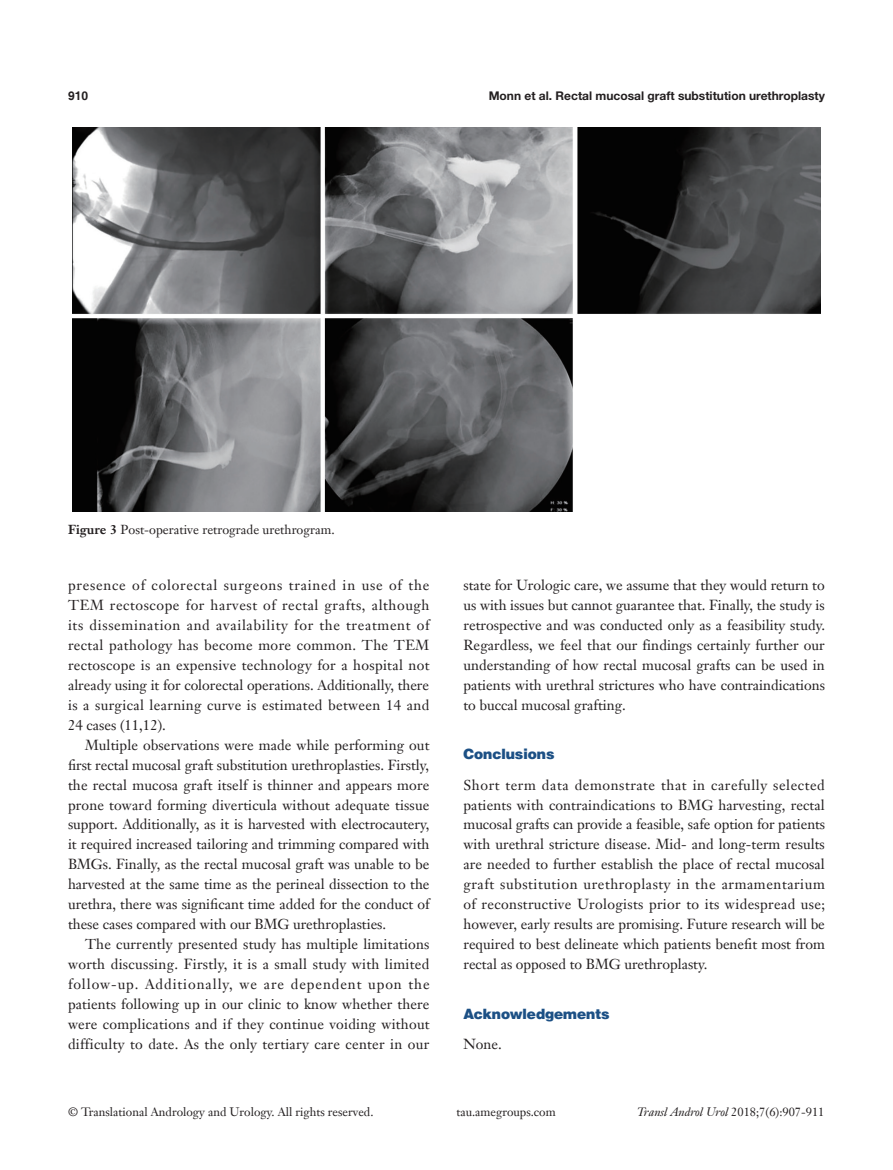
<style>
.page{position:relative;width:893px;height:1170px;background:#fff}
.page>*{position:absolute;margin:0;border:0;box-sizing:border-box;transform-origin:0 0}
.t1{font:14.25px/20px "Janson Text LT";color:#231f20;text-align:justify}
.t2{font:900 14.25px "Helvetica";color:#1c5085}
.t3{font:12.75px "Janson Text LT";color:#231f20}
.t4{font:12px "Janson Text LT";color:#231f20}
.t5{font:700 12px "Helvetica Neue LT Pro";color:#231f20}
.t6{font:700 12px "Helvetica";color:#231f20}
.s1{font-weight:700}
.s2{font-style:italic}
</style>
<div class="page">
<img style="left:72px;top:128px;width:749px;height:383px">
<p class="t6" style="left:68px;top:88px;width:22px">910</p>
<p class="t5" style="left:489px;top:88px;width:338px">Monn et al. Rectal mucosal graft substitution urethroplasty</p>
<p class="t3" style="left:68px;top:521px;width:268px"><span class="s1">Figure 3</span> Post-operative retrograde urethrogram.</p>
<p class="t1" style="left:68px;top:575px;width:363px">presence of colorectal surgeons trained in use of the TEM rectoscope for harvest of rectal grafts, although its dissemination and availability for the treatment of rectal pathology has become more common. The TEM rectoscope is an expensive technology for a hospital not already using it for colorectal operations. Additionally, there is a surgical learning curve is estimated between 14 and 24 cases (11,12).</p>
<p class="t1" style="left:68px;top:734px;width:363px;text-indent:17px">Multiple observations were made while performing out first rectal mucosal graft substitution urethroplasties. Firstly, the rectal mucosa graft itself is thinner and appears more prone toward forming diverticula without adequate tissue support. Additionally, as it is harvested with electrocautery, it required increased tailoring and trimming compared with BMGs. Finally, as the rectal mucosal graft was unable to be harvested at the same time as the perineal dissection to the urethra, there was significant time added for the conduct of these cases compared with our BMG urethroplasties.</p>
<p class="t1" style="left:68px;top:934px;width:363px;text-indent:17px">The currently presented study has multiple limitations worth discussing. Firstly, it is a small study with limited follow-up. Additionally, we are dependent upon the patients following up in our clinic to know whether there were complications and if they continue voiding without difficulty to date. As the only tertiary care center in our</p>
<p class="t1" style="left:463px;top:575px;width:363px">state for Urologic care, we assume that they would return to us with issues but cannot guarantee that. Finally, the study is retrospective and was conducted only as a feasibility study.<br>Regardless, we feel that our findings certainly further our understanding of how rectal mucosal grafts can be used in patients with urethral strictures who have contraindications to buccal mucosal grafting.</p>
<p class="t2" style="left:463px;top:745px;width:92px">Conclusions</p>
<p class="t1" style="left:463px;top:774px;width:363px">Short term data demonstrate that in carefully selected patients with contraindications to BMG harvesting, rectal mucosal grafts can provide a feasible, safe option for patients with urethral stricture disease. Mid- and long-term results are needed to further establish the place of rectal mucosal graft substitution urethroplasty in the armamentarium of reconstructive Urologists prior to its widespread use; however, early results are promising. Future research will be required to best delineate which patients benefit most from rectal as opposed to BMG urethroplasty.</p>
<p class="t2" style="left:463px;top:1004px;width:148px">Acknowledgements</p>
<p class="t1" style="left:463px;top:1033px;width:40px">None.</p>
<p class="t4" style="left:68px;top:1104px;width:307px">© Translational Andrology and Urology. All rights reserved.</p>
<p class="t4" style="left:456px;top:1104px;width:101px">tau.amegroups.com</p>
<p class="t4" style="left:637px;top:1104px;width:189px"><span class="s2">Transl Androl Urol</span> 2018;7(6):907-911</p>
</div>
